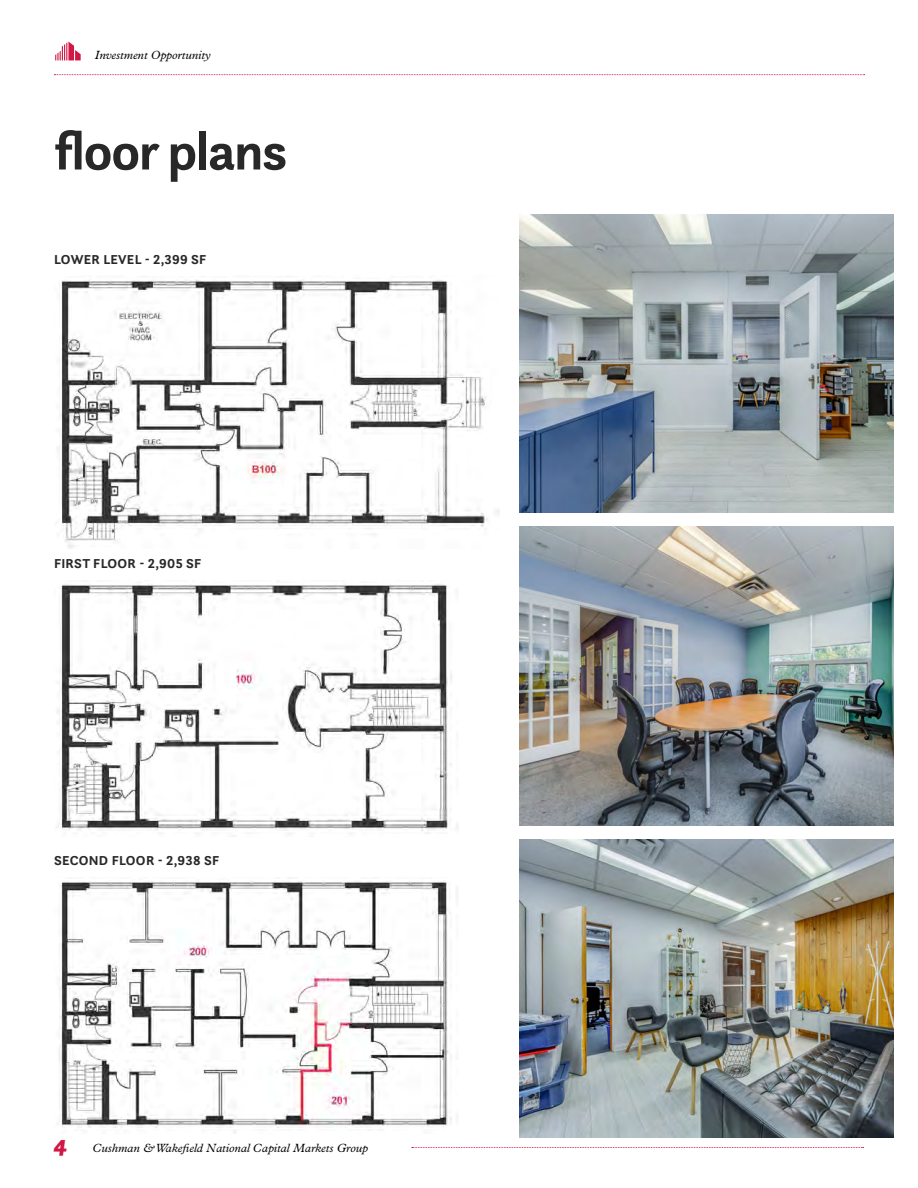
<style>
.page{position:relative;width:918px;height:1188px;background:#fff}
.page>*{position:absolute;margin:0;border:0;box-sizing:border-box;transform-origin:0 0}
.t1{font:700 54px "Questa Sans";letter-spacing:-.025em;color:#292829}
.t2{font:700 13.5px "Questa Sans";letter-spacing:.02em;color:#292829}
.t3{font:italic 12px "Plantin MT Pro";color:#000}
.s1{font-family:"Questa Sans";font-weight:900;font-size:24px;color:#d01745}
</style>
<div class="page">
<svg style="left:412px;top:1147px;width:452px;height:1px"></svg>
<svg style="left:54px;top:74px;width:811px;height:1px"></svg>
<svg style="left:55px;top:42px;width:26px;height:18px"></svg>
<img style="left:57px;top:280px;width:443px;height:269px">
<img style="left:57px;top:580px;width:401px;height:257px">
<img style="left:57px;top:881px;width:395px;height:252px">
<img style="left:519px;top:214px;width:374px;height:299px">
<img style="left:519px;top:527px;width:374px;height:298px">
<img style="left:519px;top:839px;width:374px;height:299px">
<p class="t3" style="left:95px;top:48px;width:117px">Investment Opportunity</p>
<h1 class="t1" style="left:54px;top:117px;width:235px">floor plans</h1>
<p class="t2" style="left:54px;top:250px;width:154px">LOWER LEVEL - 2,399 SF</p>
<p class="t2" style="left:54px;top:555px;width:149px">FIRST FLOOR - 2,905 SF</p>
<p class="t2" style="left:54px;top:852px;width:167px">SECOND FLOOR - 2,938 SF</p>
<p class="t3" style="left:54px;top:1141px;width:315px"><span class="s1">4</span> Cushman &amp; Wakefield National Capital Markets Group</p>
</div>
